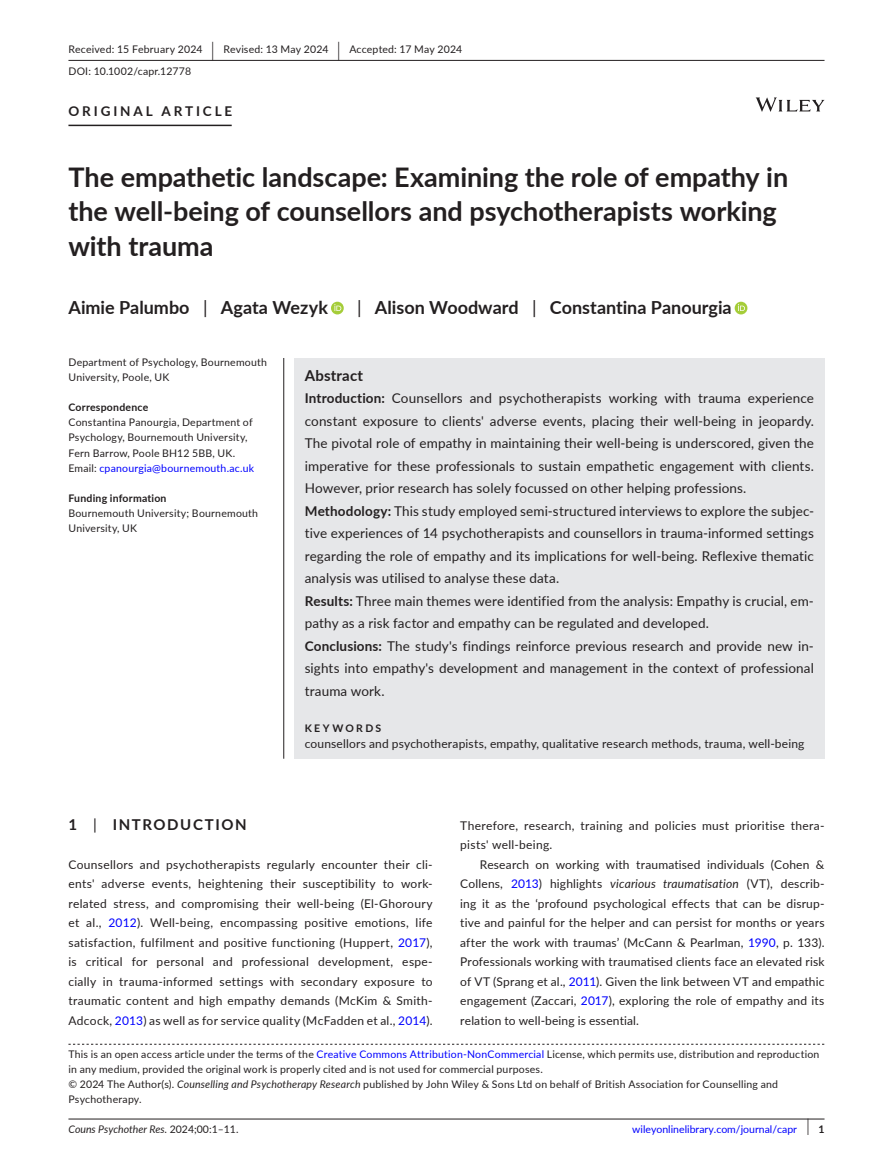
<style>
.page{position:relative;width:893px;height:1174px;background:#fff}
.page>*{position:absolute;margin:0;border:0;box-sizing:border-box;transform-origin:0 0}
.t1{font:700 27px/34.5px "Lato";color:#231f20}
.t2{font:700 18px "Lato";color:#231f20}
.t3{font:700 15px "Lato";letter-spacing:.1em;color:#231f20}
.t4{font:700 15px "Lato";letter-spacing:.015em;color:#231f20}
.t5{font:13.5px/22.5px "Lato";letter-spacing:.01em;color:#231f20}
.t6{font:700 13.5px "Lato";letter-spacing:.215em;color:#231f20}
.t7{font:12px/19.5px "Lato";letter-spacing:.02em;color:#231f20;text-align:justify}
.t8{font:10.5px/15px "Lato";letter-spacing:.02em;color:#231f20}
.t9{font:10.5px "Lato";color:#00f}
.t10{font:italic 10.5px "Lato";color:#231f20}
.t11{font:700 10.5px "Lato";letter-spacing:.02em;color:#231f20}
.t12{font:700 10.5px "Lato";letter-spacing:.22em;color:#231f20}
.s1{font-size:19.65px}
.s2{font-weight:400}
.s3{color:#00f}
.s4{font-weight:700}
.s5{font-style:italic}
.s6{font-style:normal}
.s7{font-size:17.4px;color:#231f20}
.s8{font-weight:700;color:#231f20}
</style>
<div class="page">
<hr style="left:68px;top:1118px;width:756px;height:1px;background:#231f20">
<svg style="left:756px;top:97px;width:68px;height:15px"></svg>
<hr style="left:68px;top:60px;width:756px;height:1px;background:#231f20">
<hr style="left:68px;top:125px;width:164px;height:1px;background:#231f20">
<svg style="left:331px;top:302px;width:13px;height:12px"></svg>
<svg style="left:334px;top:304px;width:7px;height:7px"></svg>
<div style="left:735px;top:302px;width:12px;height:12px;background:#a5cd39;border-radius:50%"></div>
<svg style="left:738px;top:304px;width:7px;height:7px"></svg>
<svg style="left:68px;top:1043px;width:756px;height:1px"></svg>
<div style="left:294px;top:358px;width:530px;height:400px;background:#e6e7e9"></div>
<hr style="left:283px;top:358px;width:1px;height:400px;background:#231f20">
<p class="t8" style="left:68px;top:38px;width:395px;line-height:21.8px">Received: 15 February 2024 <span class="s1">|</span> Revised: 13 May 2024 <span class="s1">|</span> Accepted: 17 May 2024<br>DOI: 10.1002/capr.12778</p>
<p class="t6" style="left:68px;top:101px;width:165px">ORIGINAL ARTICLE</p>
<h1 class="t1" style="left:68px;top:159px;width:721px">The empathetic landscape: Examining the role of empathy in the well-being of counsellors and psychotherapists working with trauma</h1>
<h2 class="t2" style="left:68px;top:295px;width:261px">Aimie Palumbo <span class="s2">|</span> Agata Wezyk</h2>
<h2 class="t2" style="left:357px;top:295px;width:376px"><span class="s2">|</span> Alison Woodward <span class="s2">|</span> Constantina Panourgia</h2>
<p class="t8" style="left:68px;top:355px;width:200px">Department of Psychology, Bournemouth<br>University, Poole, UK</p>
<p class="t11" style="left:68px;top:400px;width:81px">Correspondence</p>
<p class="t8" style="left:68px;top:415px;width:187px">Constantina Panourgia, Department of Psychology, Bournemouth University, Fern Barrow, Poole BH12 5BB, UK.<br>Email: <span class="s3">cpanourgia@bournemouth.ac.uk</span></p>
<p class="t11" style="left:68px;top:490px;width:100px">Funding information</p>
<p class="t8" style="left:68px;top:505px;width:191px">Bournemouth University; Bournemouth<br>University, UK</p>
<p class="t4" style="left:305px;top:364px;width:60px">Abstract</p>
<p class="t5" style="left:305px;top:386px;width:511px"><span class="s4">Introduction:</span> Counsellors and psychotherapists working with trauma experience constant exposure to clients' adverse events, placing their well-being in jeopardy.<br>The pivotal role of empathy in maintaining their well-being is underscored, given the imperative for these professionals to sustain empathetic engagement with clients.<br>However, prior research has solely focussed on other helping professions.<br><span class="s4">Methodology:</span> This study employed semi-structured interviews to explore the subjec&shy;tive experiences of 14 psychotherapists and counsellors in trauma-informed settings regarding the role of empathy and its implications for well-being. Reflexive thematic analysis was utilised to analyse these data.<br><span class="s4">Results:</span> Three main themes were identified from the analysis: Empathy is crucial, em&shy;pathy as a risk factor and empathy can be regulated and developed.<br><span class="s4">Conclusions:</span> The study's findings reinforce previous research and provide new in&shy;sights into empathy's development and management in the context of professional trauma work.</p>
<p class="t12" style="left:305px;top:720px;width:78px">KEYWORDS</p>
<p class="t7" style="left:305px;top:733px;width:501px">counsellors and psychotherapists, empathy, qualitative research methods, trauma, well-being</p>
<p class="t3" style="left:68px;top:813px;width:180px">1 <span class="s2">|</span> INTRODUCTION</p>
<p class="t7" style="left:68px;top:854px;width:366px">Counsellors and psychotherapists regularly encounter their cli&shy;ents' adverse events, heightening their susceptibility to work&shy;related stress, and compromising their well-being (El-Ghoroury et al., <span class="s3">2012</span>). Well-being, encompassing positive emotions, life satisfaction, fulfilment and positive functioning (Huppert, <span class="s3">2017</span>), is critical for personal and professional development, espe&shy;cially in trauma-informed settings with secondary exposure to traumatic content and high empathy demands (McKim &amp; Smith-Adcock, <span class="s3">2013</span>) as well as for service quality (McFadden et al., <span class="s3">2014</span>).</p>
<p class="t7" style="left:460px;top:815px;width:366px">Therefore, research, training and policies must prioritise thera&shy;pists' well-being.</p>
<p class="t7" style="left:460px;top:854px;width:366px;text-indent:20px">Research on working with traumatised individuals (Cohen &amp; Collens, <span class="s3">2013</span>) highlights <span class="s5">vicarious traumatisation</span> (VT), describ&shy;ing it as the ‘profound psychological effects that can be disrup&shy;tive and painful for the helper and can persist for months or years after the work with traumas’ (McCann &amp; Pearlman, <span class="s3">1990</span>, p. 133).<br>Professionals working with traumatised clients face an elevated risk of VT (Sprang et al., <span class="s3">2011</span>). Given the link between VT and empathic engagement (Zaccari, <span class="s3">2017</span>), exploring the role of empathy and its relation to well-being is essential.</p>
<p class="t8" style="left:68px;top:1046px;width:752px">This is an open access article under the terms of the <span class="s3">Creative Commons Attribution-NonCommercial</span> License, which permits use, distribution and reproduction in any medium, provided the original work is properly cited and is not used for commercial purposes.<br>© 2024 The Author(s). <span class="s5">Counselling and Psychotherapy Research</span> published by John Wiley &amp; Sons Ltd on behalf of British Association for Counselling and Psychotherapy.</p>
<p class="t10" style="left:68px;top:1121px;width:172px">Couns Psychother Res. <span class="s6">2024;00:1–11.</span></p>
<p class="t9" style="left:632px;top:1121px;width:194px">wileyonlinelibrary.com/journal/capr <span class="s7">|</span> <span class="s8">1</span></p>
</div>
